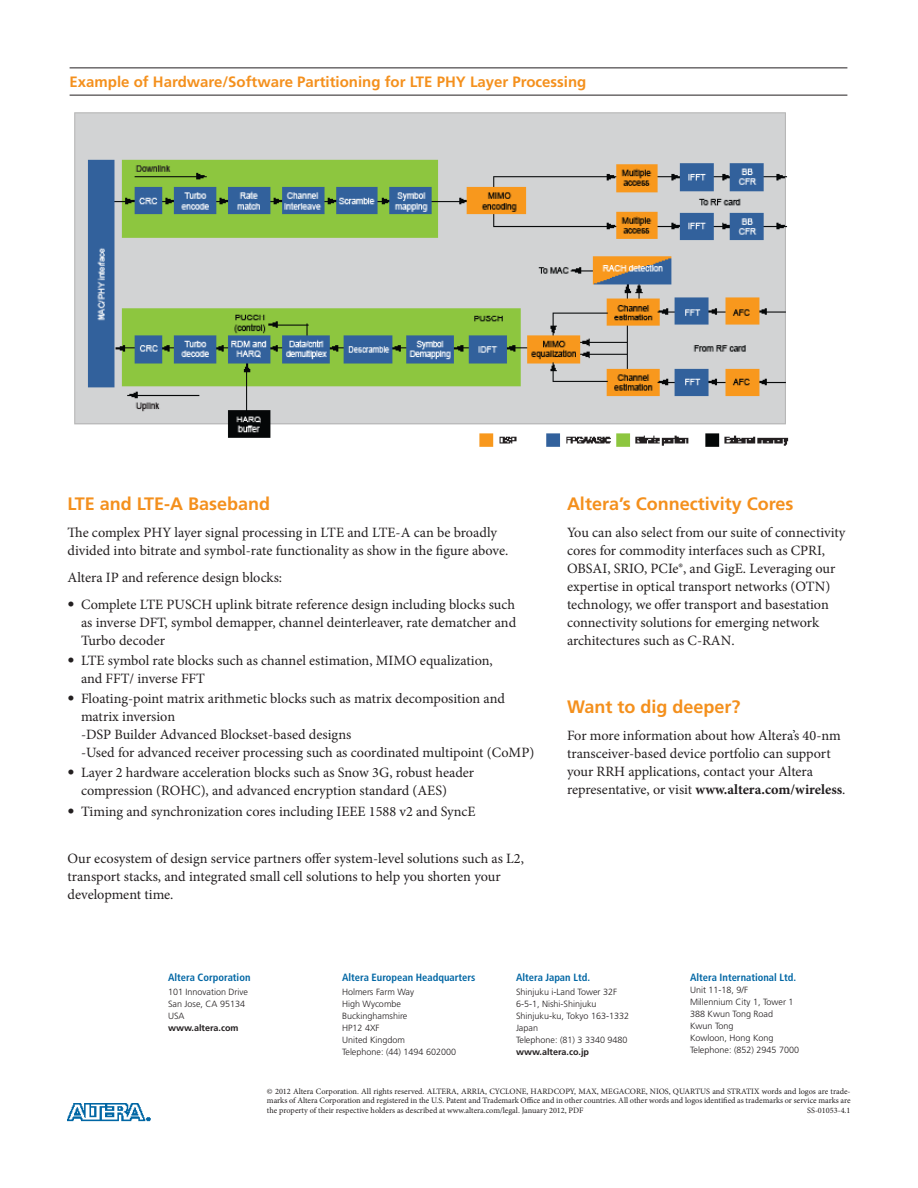
<style>
.page{position:relative;width:918px;height:1188px;background:#fff}
.page>*{position:absolute;margin:0;border:0;box-sizing:border-box;transform-origin:0 0}
._5_Header_1{font:700 18px "Frutiger";color:#f4901d}
._7_Table_title{font:700 15px "Frutiger";color:#f4901d}
._4_body_copy{font:14.25px/18px "Minion Pro";color:#231f20}
._4a_body_-_bullets{font:14.25px/18px "Minion Pro";color:#231f20}
.Boilerplate_header{font:700 condensed 10.5px "Frutiger";color:#0066a4}
.Boilerplate_address{font:700 condensed 10.5px "Frutiger";color:#0066a4}
.Boilerplate_address-2{font:300 9px "Frutiger";color:#231f20}
.Boilerplate_address-3{font:700 9px "Frutiger";color:#231f20}
.copyright{font:8.25px/9.3px "Minion Pro";color:#231f20;text-align:justify}
.s1{font-family:"Frutiger";font-weight:300;font-stretch:condensed}
.s2{font-weight:700}
</style>
<div class="page">
<img style="left:68px;top:1103px;width:83px;height:19px">
<img style="left:74px;top:112px;width:715px;height:335px">
<hr style="left:70px;top:68px;width:777px;height:1px;background:#231f20">
<hr style="left:70px;top:95px;width:777px;height:1px;background:#231f20">
<p class="_7_Table_title" style="left:70px;top:73px;width:518px">Example of Hardware/Software Partitioning for LTE PHY Layer Processing</p>
<p class="_5_Header_1" style="left:68px;top:493px;width:204px">LTE and LTE-A Baseband</p>
<p class="_4_body_copy" style="left:68px;top:524px;width:442px">The complex PHY layer signal processing in LTE and LTE-A can be broadly divided into bitrate and symbol-rate functionality as show in the figure above.</p>
<p class="_4_body_copy" style="left:68px;top:569px;width:216px">Altera IP and reference design blocks:</p>
<p class="_4a_body_-_bullets" style="left:81px;top:596px;width:437px;text-align:justify;text-indent:-14px"><span class="s1">•</span> Complete LTE PUSCH uplink bitrate reference design including blocks such as inverse DFT, symbol demapper, channel deinterleaver, rate dematcher and Turbo decoder</p>
<p class="_4a_body_-_bullets" style="left:81px;top:652px;width:413px;text-indent:-14px"><span class="s1">•</span> LTE symbol rate blocks such as channel estimation, MIMO equalization, and FFT/ inverse FFT</p>
<p class="_4a_body_-_bullets" style="left:81px;top:690px;width:455px;text-indent:-14px"><span class="s1">•</span> Floating-point matrix arithmetic blocks such as matrix decomposition and matrix inversion<br>-DSP Builder Advanced Blockset-based designs<br>-Used for advanced receiver processing such as coordinated multipoint (CoMP)</p>
<p class="_4a_body_-_bullets" style="left:81px;top:764px;width:395px;text-indent:-14px"><span class="s1">•</span> Layer 2 hardware acceleration blocks such as Snow 3G, robust header compression (ROHC), and advanced encryption standard (AES)</p>
<p class="_4a_body_-_bullets" style="left:68px;top:802px;width:410px"><span class="s1">•</span> Timing and synchronization cores including IEEE 1588 v2 and SyncE</p>
<p class="_4_body_copy" style="left:68px;top:849px;width:458px">Our ecosystem of design service partners offer system-level solutions such as L2, transport stacks, and integrated small cell solutions to help you shorten your development time.</p>
<p class="_5_Header_1" style="left:567px;top:493px;width:228px">Altera’s Connectivity Cores</p>
<p class="_4_body_copy" style="left:567px;top:524px;width:280px">You can also select from our suite of connectivity cores for commodity interfaces such as CPRI, OBSAI, SRIO, PCIe®, and GigE. Leveraging our expertise in optical transport networks (OTN) technology, we offer transport and basestation connectivity solutions for emerging network architectures such as C-RAN.</p>
<p class="_5_Header_1" style="left:567px;top:696px;width:175px">Want to dig deeper?</p>
<p class="_4_body_copy" style="left:567px;top:726px;width:280px">For more information about how Altera’s 40-nm transceiver-based device portfolio can support your RRH applications, contact your Altera representative, or visit <span class="s2">www.altera.com/wireless</span>.</p>
<p class="Boilerplate_header" style="left:168px;top:971px;width:84px">Altera Corporation</p>
<p class="Boilerplate_address-2" style="left:168px;top:987px;width:82px">101 Innovation Drive</p>
<p class="Boilerplate_address-2" style="left:168px;top:999px;width:79px">San Jose, CA 95134</p>
<p class="Boilerplate_address-2" style="left:168px;top:1011px;width:18px">USA</p>
<p class="Boilerplate_address-3" style="left:168px;top:1022px;width:72px">www.altera.com</p>
<p class="Boilerplate_header" style="left:342px;top:971px;width:135px">Altera European Headquarters</p>
<p class="Boilerplate_address-2" style="left:342px;top:987px;width:74px">Holmers Farm Way</p>
<p class="Boilerplate_address-2" style="left:342px;top:999px;width:61px">High Wycombe</p>
<p class="Boilerplate_address-2" style="left:342px;top:1011px;width:67px">Buckinghamshire</p>
<p class="Boilerplate_address-2" style="left:342px;top:1023px;width:39px">HP12 4XF</p>
<p class="Boilerplate_address-2" style="left:342px;top:1035px;width:65px">United Kingdom</p>
<p class="Boilerplate_address-2" style="left:342px;top:1047px;width:116px">Telephone: (44) 1494 602000</p>
<p class="Boilerplate_header" style="left:516px;top:971px;width:76px">Altera Japan Ltd.</p>
<p class="Boilerplate_address-2" style="left:516px;top:987px;width:103px">Shinjuku i-Land Tower 32F</p>
<p class="Boilerplate_address-2" style="left:516px;top:999px;width:82px">6-5-1, Nishi-Shinjuku</p>
<p class="Boilerplate_address-2" style="left:516px;top:1011px;width:115px">Shinjuku-ku, Tokyo 163-1332</p>
<p class="Boilerplate_address-2" style="left:516px;top:1023px;width:24px">Japan</p>
<p class="Boilerplate_address-2" style="left:516px;top:1035px;width:113px">Telephone: (81) 3 3340 9480</p>
<p class="Boilerplate_address-3" style="left:516px;top:1046px;width:75px">www.altera.co.jp</p>
<p class="Boilerplate_address" style="left:690px;top:971px;width:108px">Altera International Ltd.</p>
<p class="Boilerplate_address-2" style="left:690px;top:984px;width:60px">Unit 11-18, 9/F</p>
<p class="Boilerplate_address-2" style="left:690px;top:996px;width:105px">Millennium City 1, Tower 1</p>
<p class="Boilerplate_address-2" style="left:690px;top:1008px;width:85px">388 Kwun Tong Road</p>
<p class="Boilerplate_address-2" style="left:690px;top:1020px;width:45px">Kwun Tong</p>
<p class="Boilerplate_address-2" style="left:690px;top:1032px;width:85px">Kowloon, Hong Kong</p>
<p class="Boilerplate_address-2" style="left:690px;top:1044px;width:111px">Telephone: (852) 2945 7000</p>
<p class="copyright" style="left:267px;top:1087px;width:585px">© 2012 Altera Corporation. All rights reserved. ALTERA, ARRIA, CYCLONE, HARDCOPY, MAX, MEGACORE, NIOS, QUARTUS and STRATIX words and logos are trade&shy;marks of Altera Corporation and registered in the U.S. Patent and Trademark Office and in other countries. All other words and logos identified as trademarks or service marks are the property of their respective holders as described at www.altera.com/legal. January 2012, PDF</p>
<p class="copyright" style="left:807px;top:1106px;width:45px">SS-01053-4.1</p>
</div>
